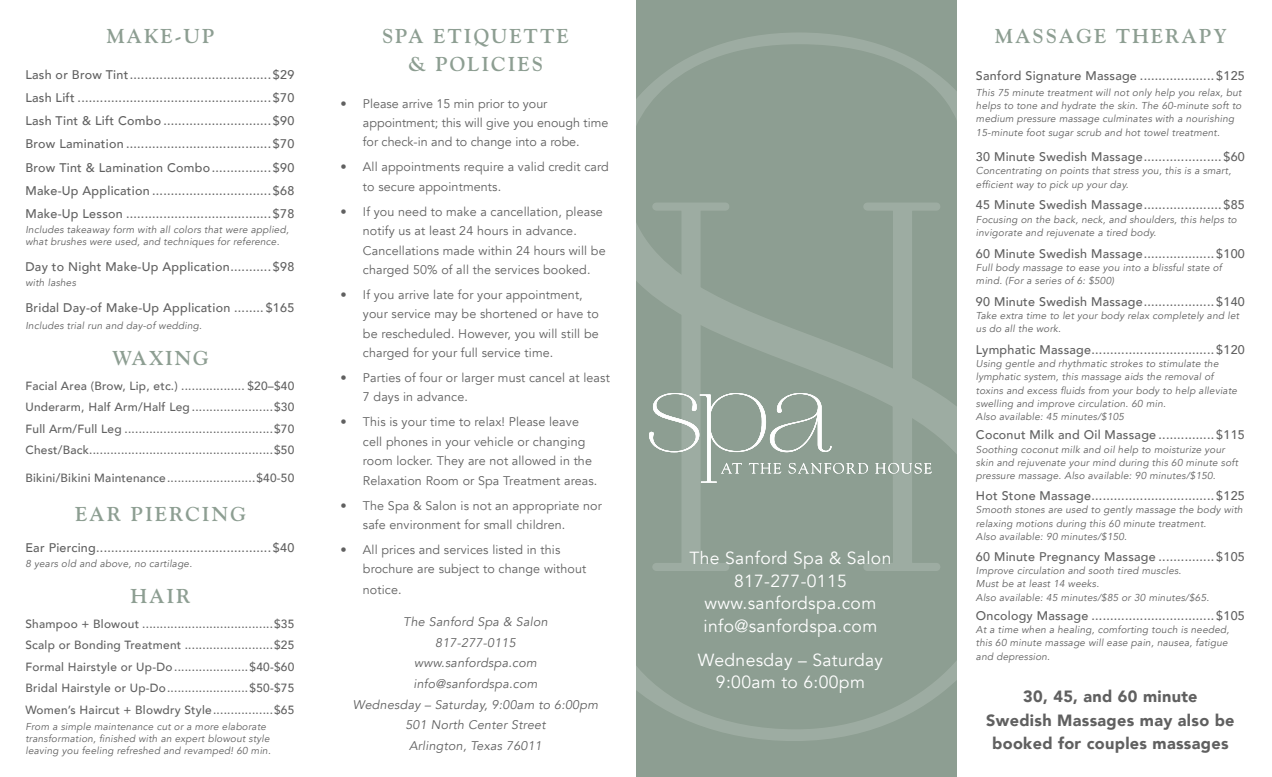
<style>
.page{position:relative;width:1272px;height:777px;background:#fff}
.page>*{position:absolute;margin:0;border:0;box-sizing:border-box;transform-origin:0 0}
.t1{font:700 20px/28.4px "Goudy Std";letter-spacing:.1em;color:#8d9e92;text-align:center}
.t2{font:17.5px "Avenir";letter-spacing:.02em;color:#fff}
.t3{font:900 16.25px/23.8px "Avenir";letter-spacing:.02em;color:#606060;text-align:center}
.t4{font:500 12.5px "Avenir";letter-spacing:.02em;color:#606060}
.t5{font:12.5px/19.4px "Avenir";letter-spacing:.01em;color:#606060}
.t6{font:italic 12.5px/20.6px "Avenir";letter-spacing:.02em;color:#606060;text-align:center}
.t7{font:500 11.88px "Avenir";letter-spacing:.02em;color:#606060}
.t8{font:italic 10px/13.2px "Avenir";letter-spacing:.02em;color:#606060}
</style>
<div class="page">
<div style="left:636px;top:0;width:320px;height:776px;background:#8d9e92"></div>
<svg style="left:636px;top:33px;width:320px;height:707px"></svg>
<svg style="left:648px;top:393px;width:219px;height:89px"></svg>
<svg style="left:875px;top:462px;width:56px;height:11px"></svg>
<p class="t1" style="left:107px;top:22px;width:109px">MAKE-UP</p>
<p class="t4" style="left:25px;top:64px;width:270px">Lash or Brow Tint...................................... $29</p>
<p class="t4" style="left:25px;top:87px;width:270px">Lash Lift .................................................... $70</p>
<p class="t4" style="left:25px;top:110px;width:270px">Lash Tint &amp; Lift Combo ............................. $90</p>
<p class="t4" style="left:25px;top:133px;width:270px">Brow Lamination ....................................... $70</p>
<p class="t4" style="left:25px;top:156px;width:270px">Brow Tint &amp; Lamination Combo................ $90</p>
<p class="t4" style="left:25px;top:179px;width:270px">Make-Up Application ................................ $68</p>
<p class="t4" style="left:25px;top:202px;width:270px">Make-Up Lesson ....................................... $78</p>
<p class="t8" style="left:25px;top:223px;width:265px;line-height:12.4px">Includes takeaway form with all colors that were applied, what brushes were used, and techniques for reference.</p>
<p class="t4" style="left:25px;top:256px;width:270px">Day to Night Make-Up Application........... $98</p>
<p class="t8" style="left:25px;top:276px;width:52px">with lashes</p>
<p class="t4" style="left:25px;top:297px;width:270px">Bridal Day-of Make-Up Application ........ $165</p>
<p class="t8" style="left:25px;top:319px;width:178px">Includes trial run and day-of wedding.</p>
<p class="t1" style="left:112px;top:343px;width:98px">WAXING</p>
<p class="t7" style="left:25px;top:375px;width:270px">Facial Area (Brow, Lip, etc.) .................. $20–$40</p>
<p class="t7" style="left:25px;top:396px;width:270px">Underarm, Half Arm/Half Leg .......................$30</p>
<p class="t7" style="left:25px;top:418px;width:270px">Full Arm/Full Leg ..........................................$70</p>
<p class="t7" style="left:25px;top:439px;width:270px">Chest/Back....................................................$50</p>
<p class="t7" style="left:25px;top:467px;width:270px">Bikini/Bikini Maintenance.........................$40-50</p>
<p class="t1" style="left:75px;top:500px;width:172px">EAR PIERCING</p>
<p class="t4" style="left:25px;top:536px;width:270px">Ear Piercing............................................... $40</p>
<p class="t8" style="left:25px;top:557px;width:168px">8 years old and above, no cartilage.</p>
<p class="t1" style="left:131px;top:581px;width:61px">HAIR</p>
<p class="t7" style="left:25px;top:613px;width:270px">Shampoo + Blowout .....................................$35</p>
<p class="t7" style="left:25px;top:634px;width:270px">Scalp or Bonding Treatment .........................$25</p>
<p class="t7" style="left:25px;top:656px;width:270px">Formal Hairstyle or Up-Do.....................$40-$60</p>
<p class="t7" style="left:25px;top:677px;width:270px">Bridal Hairstyle or Up-Do.......................$50-$75</p>
<p class="t7" style="left:25px;top:699px;width:270px">Women’s Haircut + Blowdry Style.................$65</p>
<p class="t8" style="left:25px;top:720px;width:247px;line-height:12.4px">From a simple maintenance cut or a more elaborate transformation, finished with an expert blowout style leaving you feeling refreshed and revamped! 60 min.</p>
<p class="t1" style="left:382px;top:22px;width:188px">SPA ETIQUETTE &amp; POLICIES</p>
<p class="t5" style="left:363px;top:94px;width:247px;text-indent:-22px">• Please arrive 15 min prior to your appointment; this will give you enough time for check-in and to change into a robe.</p>
<p class="t5" style="left:363px;top:158px;width:247px;text-indent:-22px">• All appointments require a valid credit card to secure appointments.</p>
<p class="t5" style="left:363px;top:202px;width:244px;text-indent:-22px">• If you need to make a cancellation, please notify us at least 24 hours in advance.<br>Cancellations made within 24 hours will be charged 50% of all the services booked.</p>
<p class="t5" style="left:363px;top:285px;width:237px;text-indent:-22px">• If you arrive late for your appointment, your service may be shortened or have to be rescheduled. However, you will still be charged for your full service time.</p>
<p class="t5" style="left:363px;top:368px;width:248px;text-indent:-22px">• Parties of four or larger must cancel at least<br>7 days in advance.</p>
<p class="t5" style="left:363px;top:412px;width:236px;text-indent:-22px">• This is your time to relax! Please leave cell phones in your vehicle or changing room locker. They are not allowed in the Relaxation Room or Spa Treatment areas.</p>
<p class="t5" style="left:363px;top:495px;width:240px;text-indent:-22px">• The Spa &amp; Salon is not an appropriate nor safe environment for small children.</p>
<p class="t5" style="left:363px;top:540px;width:225px;text-indent:-22px">• All prices and services listed in this brochure are subject to change without</p>
<p class="t5" style="left:363px;top:580px;width:40px">notice.</p>
<p class="t6" style="left:353px;top:611px;width:246px">The Sanford Spa &amp; Salon<br>817-277-0115<br>www.sanfordspa.com info@sanfordspa.com<br>Wednesday – Saturday, 9:00am to 6:00pm<br>501 North Center Street<br>Arlington, Texas 76011</p>
<p class="t2" style="left:689px;top:547px;width:203px">The Sanford Spa &amp; Salon</p>
<p class="t2" style="left:734px;top:570px;width:114px">817-277-0115</p>
<p class="t2" style="left:704px;top:592px;width:173px">www.sanfordspa.com</p>
<p class="t2" style="left:703px;top:615px;width:175px">info@sanfordspa.com</p>
<p class="t2" style="left:698px;top:648px;width:186px">Wednesday – Saturday</p>
<p class="t2" style="left:716px;top:671px;width:150px">9:00am to 6:00pm</p>
<p class="t1" style="left:995px;top:22px;width:233px">MASSAGE THERAPY</p>
<p class="t4" style="left:975px;top:65px;width:270px">Sanford Signature Massage .................... $125</p>
<p class="t8" style="left:975px;top:86px;width:267px">This 75 minute treatment will not only help you relax, but helps to tone and hydrate the skin. The 60-minute soft to medium pressure massage culminates with a nourishing 15-minute foot sugar scrub and hot towel treatment.</p>
<p class="t4" style="left:975px;top:146px;width:270px">30 Minute Swedish Massage..................... $60</p>
<p class="t8" style="left:975px;top:164px;width:257px">Concentrating on points that stress you, this is a smart, efficient way to pick up your day.</p>
<p class="t4" style="left:975px;top:194px;width:270px">45 Minute Swedish Massage..................... $85</p>
<p class="t8" style="left:975px;top:212px;width:262px">Focusing on the back, neck, and shoulders, this helps to invigorate and rejuvenate a tired body.</p>
<p class="t4" style="left:975px;top:242px;width:270px">60 Minute Swedish Massage................... $100</p>
<p class="t8" style="left:975px;top:261px;width:247px">Full body massage to ease you into a blissful state of mind. (For a series of 6: $500)</p>
<p class="t4" style="left:975px;top:290px;width:270px">90 Minute Swedish Massage................... $140</p>
<p class="t8" style="left:975px;top:309px;width:265px">Take extra time to let your body relax completely and let us do all the work.</p>
<p class="t4" style="left:975px;top:338px;width:270px">Lymphatic Massage................................. $120</p>
<p class="t8" style="left:975px;top:357px;width:263px">Using gentle and rhythmatic strokes to stimulate the lymphatic system, this massage aids the removal of toxins and excess fluids from your body to help alleviate swelling and improve circulation. 60 min.</p>
<p class="t8" style="left:975px;top:410px;width:150px">Also available: 45 minutes/$105</p>
<p class="t4" style="left:975px;top:424px;width:270px">Coconut Milk and Oil Massage ............... $115</p>
<p class="t8" style="left:975px;top:442px;width:263px">Soothing coconut milk and oil help to moisturize your skin and rejuvenate your mind during this 60 minute soft pressure massage. Also available: 90 minutes/$150.</p>
<p class="t4" style="left:975px;top:485px;width:270px">Hot Stone Massage................................. $125</p>
<p class="t8" style="left:975px;top:503px;width:268px">Smooth stones are used to gently massage the body with relaxing motions during this 60 minute treatment.<br>Also available: 90 minutes/$150.</p>
<p class="t4" style="left:975px;top:545px;width:270px">60 Minute Pregnancy Massage ............... $105</p>
<p class="t8" style="left:975px;top:564px;width:235px">Improve circulation and sooth tired muscles.<br>Must be at least 14 weeks.<br>Also available: 45 minutes/$85 or 30 minutes/$65.</p>
<p class="t4" style="left:975px;top:604px;width:270px">Oncology Massage ................................. $105</p>
<p class="t8" style="left:975px;top:623px;width:255px">At a time when a healing, comforting touch is needed, this 60 minute massage will ease pain, nausea, fatigue and depression.</p>
<p class="t3" style="left:986px;top:683px;width:250px">30, 45, and 60 minute<br>Swedish Massages may also be booked for couples massages</p>
</div>
